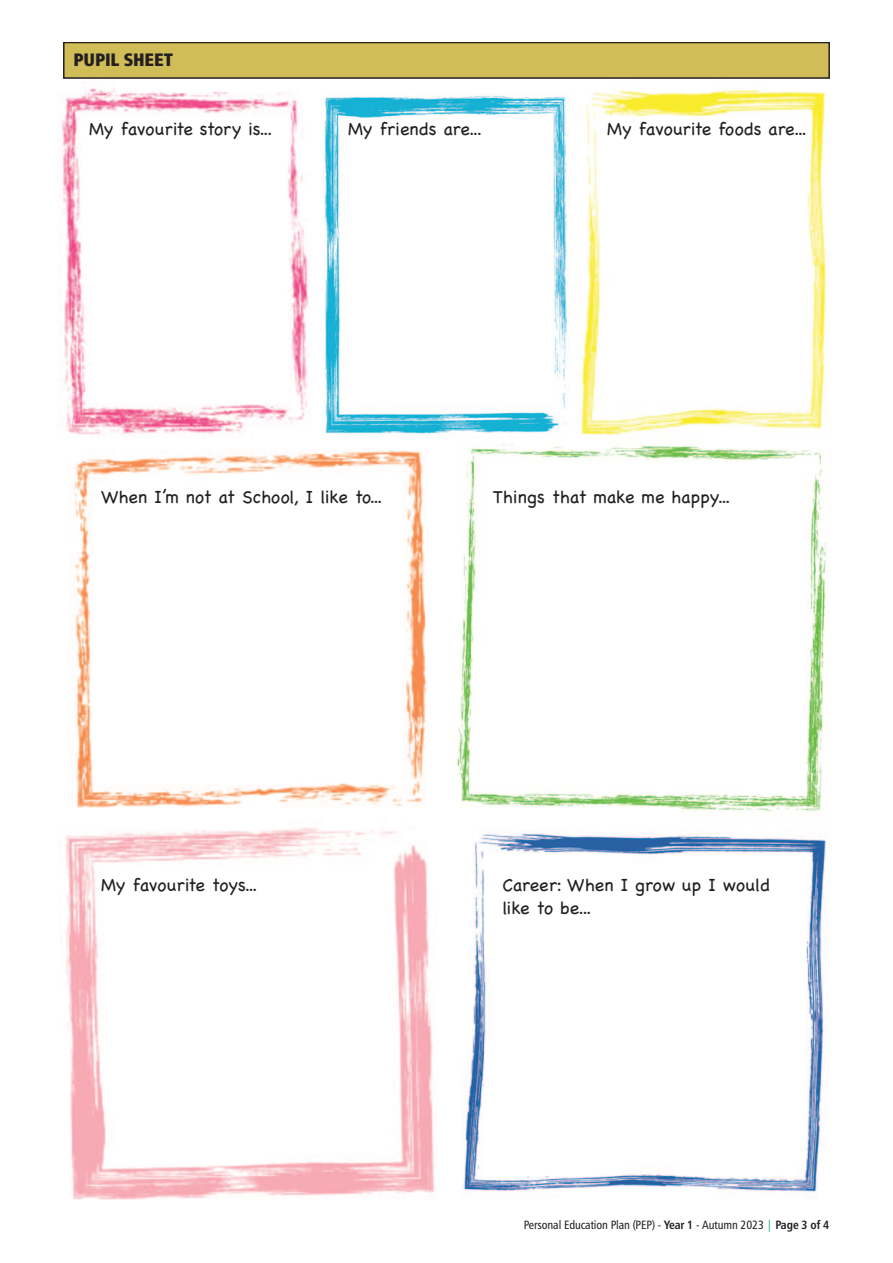
<style>
.page{position:relative;width:893px;height:1263px;background:#fff}
.page>*{position:absolute;margin:0;border:0;box-sizing:border-box;transform-origin:0 0}
.t1{font:18px/22.8px "Chalkboard";color:#231f20}
.t2{font:18px "Humanist 777 BT Extra Black Cond B";letter-spacing:-.01em;color:#231f20}
.t3{font:12px "Humanist 777 BT Roman Condensed B";letter-spacing:-.01em;color:#231f20}
.s1{font-family:"Humanist 777 BT Bold Condensed B"}
.s2{color:#06a76c}
</style>
<div class="page">
<img style="left:61px;top:42px;width:769px;height:1158px">
<div style="left:64px;top:43px;width:765px;height:35px;background:#d1bd57"></div>
<div style="left:64px;top:43px;width:765px;height:35px;border:2px solid #231f20"></div>
<p class="t2" style="left:74px;top:52px;width:101px">PUPIL SHEET</p>
<p class="t1" style="left:89px;top:117px;width:185px">My favourite story is...</p>
<p class="t1" style="left:348px;top:117px;width:135px">My friends are...</p>
<p class="t1" style="left:607px;top:117px;width:201px">My favourite foods are...</p>
<p class="t1" style="left:101px;top:485px;width:283px">When I’m not at School, I like to...</p>
<p class="t1" style="left:493px;top:485px;width:239px">Things that make me happy...</p>
<p class="t1" style="left:101px;top:873px;width:158px">My favourite toys...</p>
<p class="t1" style="left:502px;top:873px;width:269px">Career: When I grow up I would like to be...</p>
<p class="t3" style="left:524px;top:1220px;width:307px">Personal Education Plan (PEP) - <span class="s1">Year 1</span> - Autumn 2023 <span class="s2">|</span> <span class="s1">Page 3 of 4</span></p>
</div>
